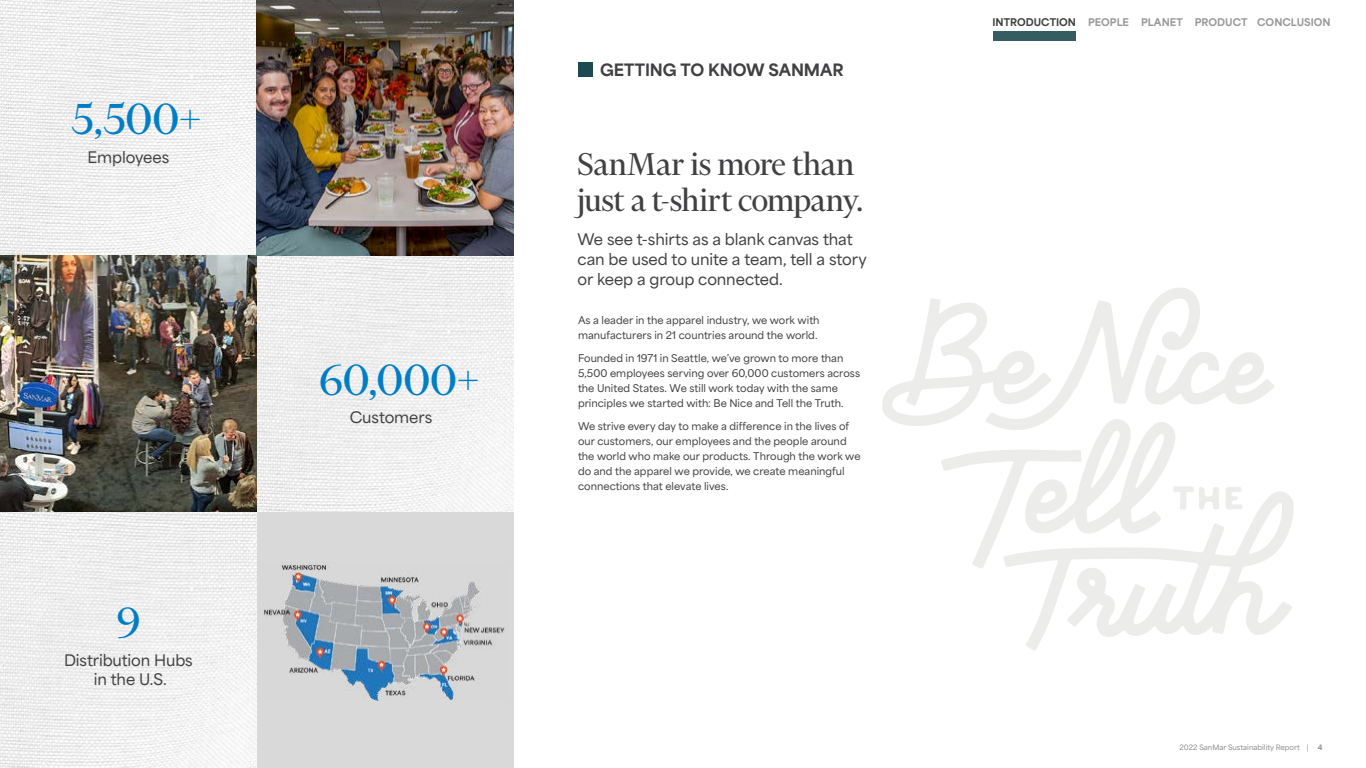
<style>
.page{position:relative;width:1366px;height:768px;background:#fff}
.page>*{position:absolute;margin:0;border:0;box-sizing:border-box;transform-origin:0 0}
.t1{font:50px "Financier Display";color:#007ec5}
.t2{font:36px/36px "Financier Display";letter-spacing:-.005em;color:#414042}
.t3{font:900 16px "Area";letter-spacing:-.005em;color:#414042}
.t4{font:600 15px/20px "Area";letter-spacing:-.01em;color:#414042}
.t5{font:600 10px/15px "Area";color:#414042}
.t6{font:900 10px "Area";letter-spacing:.005em;color:#999}
.t7{font:600 7px "Area";color:#8d8d8e}
.t8{font:900 7px "Area";color:#8d8d8e}
.s1{color:#414042}
</style>
<div class="page">
<img style="left:0;top:0;width:257px;height:768px">
<img style="left:257px;top:0;width:257px;height:512px">
<div style="left:257px;top:512px;width:257px;height:256px;background:#d9d9d9"></div>
<div style="left:578px;top:62px;width:15px;height:15px;background:#1d4a50"></div>
<svg style="left:1026px;top:492px;width:268px;height:158px"></svg>
<svg style="left:882px;top:288px;width:392px;height:281px"></svg>
<img style="left:264px;top:562px;width:241px;height:138px">
<div style="left:993px;top:31px;width:83px;height:10px;background:#345c61"></div>
<h1 class="t1" style="left:72px;top:93px;width:132px">5,500+</h1>
<h3 class="t4" style="left:88px;top:147px;width:83px">Employees</h3>
<h1 class="t1" style="left:116px;top:596px;width:26px">9</h1>
<h3 class="t4" style="left:64px;top:650px;width:130px;text-align:center">Distribution Hubs in the U.S.</h3>
<h1 class="t1" style="left:319px;top:354px;width:162px">60,000+</h1>
<h3 class="t4" style="left:350px;top:407px;width:84px">Customers</h3>
<h3 class="t3" style="left:600px;top:59px;width:245px">GETTING TO KNOW SANMAR</h3>
<h2 class="t2" style="left:578px;top:146px;width:287px">SanMar is more than just a t-shirt company.</h2>
<h3 class="t4" style="left:578px;top:229px;width:291px">We see t-shirts as a blank canvas that can be used to unite a team, tell a story or keep a group connected.</h3>
<p class="t5" style="left:578px;top:313px;width:243px">As a leader in the apparel industry, we work with manufacturers in 21 countries around the world.</p>
<p class="t5" style="left:578px;top:351px;width:284px">Founded in 1971 in Seattle, we’ve grown to more than 5,500 employees serving over 60,000 customers across the United States. We still work today with the same principles we started with: Be Nice and Tell the Truth.</p>
<p class="t5" style="left:578px;top:419px;width:284px">We strive every day to make a difference in the lives of our customers, our employees and the people around the world who make our products. Through the work we do and the apparel we provide, we create meaningful connections that elevate lives.</p>
<p class="t6" style="left:992px;top:15px;width:340px"><span class="s1">INTRODUCTION</span> PEOPLE PLANET PRODUCT CONCLUSION</p>
<p class="t7" style="left:1180px;top:742px;width:131px">2022 SanMar Sustainability Report |</p>
<p class="t8" style="left:1318px;top:742px;width:6px">4</p>
</div>
